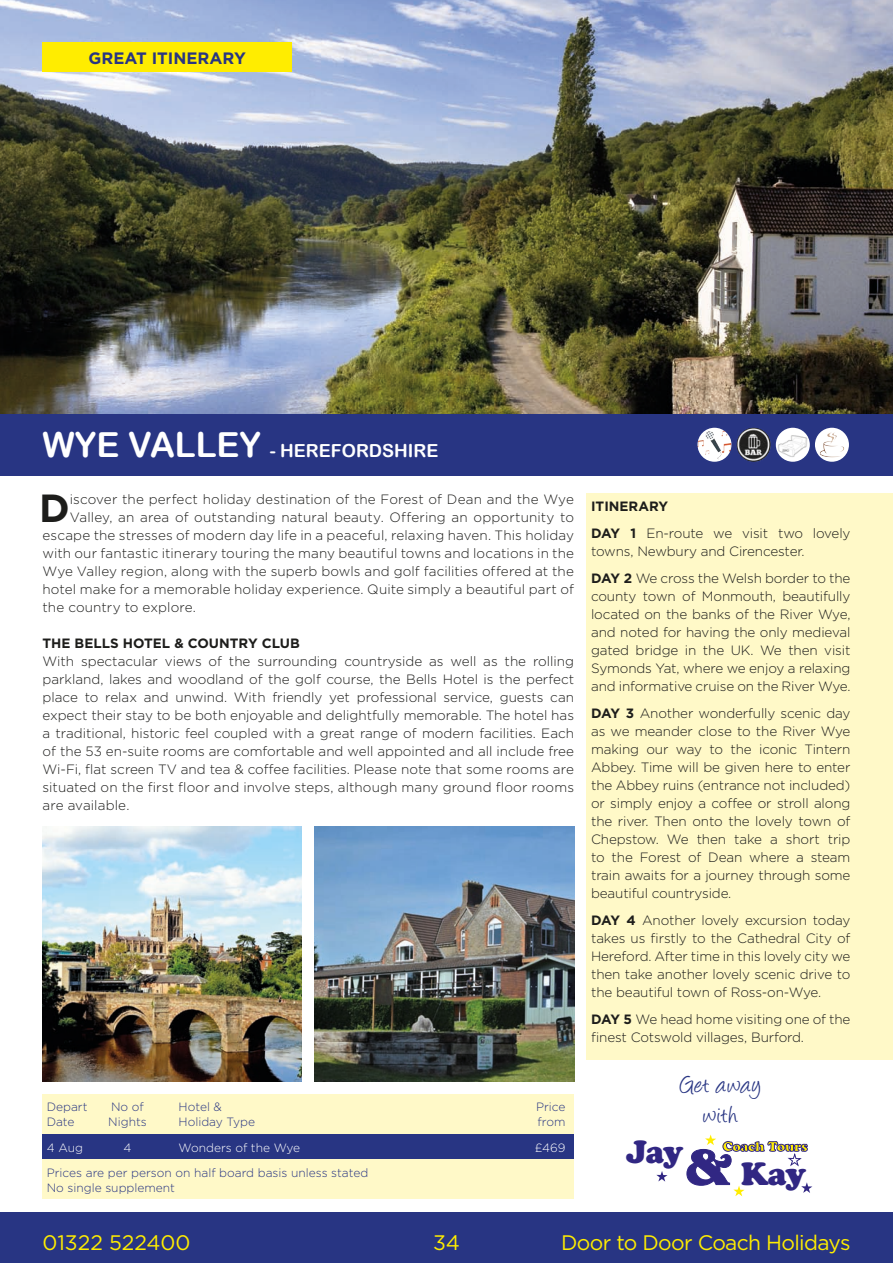
<style>
.page{position:relative;width:893px;height:1263px;background:#fff}
.page>*{position:absolute;margin:0;border:0;box-sizing:border-box;transform-origin:0 0}
.t1{font:700 39.15px "Gotham";color:#1d1d1b}
.t2{font:31.8px "Cooper Black Std";letter-spacing:-.035em;color:#312783}
.t3{font:27px "Angelina";letter-spacing:.015em;color:#283583}
.t4{font:21px "Gotham";letter-spacing:-.03em;color:#ffed00}
.t5{font:21px "Gotham";color:#ffed00}
.t6{font:18px "Arial Rounded MT Bold";color:#fff}
.t7{font:700 16.5px "Gotham";color:#283583}
.t8{font:300 13.5px/18px "Gotham";color:#1d1d1b;text-align:justify}
.t9{font:700 13.5px "Gotham";color:#1d1d1b}
.t10{font:13.5px "Cooper Black Std";letter-spacing:-.035em;color:#ffed00}
.t11{font:300 12px "Gotham";color:#283583}
.t12{font:300 12px "Gotham";color:#fff}
.s1{font-size:34.5px}
.s2{font-weight:700}
</style>
<div class="page">
<div style="left:0;top:1212px;width:893px;height:51px;background:#283583"></div>
<img style="left:0;top:0;width:893px;height:414px">
<div style="left:43px;top:1094px;width:531px;height:40px;background:#fff9c8"></div>
<div style="left:43px;top:1134px;width:531px;height:25px;background:#283583"></div>
<div style="left:43px;top:1159px;width:531px;height:40px;background:#fff9c8"></div>
<div style="left:0;top:414px;width:893px;height:62px;background:#283583"></div>
<svg style="left:697px;top:427px;width:35px;height:35px"></svg>
<img style="left:699px;top:430px;width:31px;height:30px">
<div style="left:696px;top:426px;width:37px;height:37px;border:2px solid #283583;border-radius:50%"></div>
<img style="left:736px;top:427px;width:35px;height:35px;border-radius:18px">
<div style="left:735px;top:426px;width:37px;height:37px;border:2px solid #283583;border-radius:50%"></div>
<svg style="left:775px;top:427px;width:36px;height:35px"></svg>
<img style="left:777px;top:435px;width:31px;height:22px">
<div style="left:774px;top:426px;width:37px;height:37px;border:2px solid #283583;border-radius:50%"></div>
<svg style="left:814px;top:427px;width:36px;height:35px"></svg>
<img style="left:819px;top:432px;width:25px;height:25px">
<div style="left:813px;top:426px;width:37px;height:37px;border:2px solid #283583;border-radius:50%"></div>
<img style="left:43px;top:826px;width:259px;height:255px">
<img style="left:315px;top:826px;width:259px;height:255px">
<div style="left:587px;top:493px;width:306px;height:566px;background:#fff9c8"></div>
<svg style="left:656px;top:1171px;width:11px;height:10px"></svg>
<svg style="left:687px;top:1134px;width:125px;height:62px"></svg>
<div style="left:43px;top:43px;width:249px;height:29px;background:#ffed00"></div>
<p class="t7" style="left:89px;top:47px;width:159px">GREAT ITINERARY</p>
<p class="t6" style="left:43px;top:440px;width:398px"><span class="s1">WYE VALLEY</span> - HEREFORDSHIRE</p>
<p class="t1" style="left:39px;top:482px;width:32px">D</p>
<p class="t8" style="left:70px;top:490px;width:505px">iscover the perfect holiday destination of the Forest of Dean and the Wye</p>
<p class="t8" style="left:70px;top:508px;width:506px">Valley, an area of outstanding natural beauty. Offering an opportunity to</p>
<p class="t8" style="left:43px;top:526px;width:533px">escape the stresses of modern day life in a peaceful, relaxing haven. This holiday</p>
<p class="t8" style="left:43px;top:544px;width:533px">with our fantastic itinerary touring the many beautiful towns and locations in the</p>
<p class="t8" style="left:43px;top:562px;width:533px">Wye Valley region, along with the superb bowls and golf facilities offered at the</p>
<p class="t8" style="left:43px;top:580px;width:533px">hotel make for a memorable holiday experience. Quite simply a beautiful part of</p>
<p class="t8" style="left:43px;top:598px;width:155px">the country to explore.</p>
<p class="t9" style="left:43px;top:634px;width:259px">THE BELLS HOTEL &amp; COUNTRY CLUB</p>
<p class="t8" style="left:43px;top:652px;width:533px">With spectacular views of the surrounding countryside as well as the rolling parkland, lakes and woodland of the golf course, the Bells Hotel is the perfect place to relax and unwind. With friendly yet professional service, guests can expect their stay to be both enjoyable and delightfully memorable. The hotel has a traditional, historic feel coupled with a great range of modern facilities. Each of the 53 en-suite rooms are comfortable and well appointed and all include free Wi-Fi, flat screen TV and tea &amp; coffee facilities. Please note that some rooms are situated on the first floor and involve steps, although many ground floor rooms are available.</p>
<p class="t11" style="left:47px;top:1099px;width:42px">Depart</p>
<p class="t11" style="left:111px;top:1099px;width:34px">No of</p>
<p class="t11" style="left:179px;top:1099px;width:45px">Hotel &amp;</p>
<p class="t11" style="left:536px;top:1099px;width:31px">Price</p>
<p class="t11" style="left:47px;top:1114px;width:29px">Date</p>
<p class="t11" style="left:108px;top:1114px;width:40px">Nights</p>
<p class="t11" style="left:179px;top:1114px;width:78px">Holiday Type</p>
<p class="t11" style="left:538px;top:1114px;width:29px">from</p>
<p class="t12" style="left:47px;top:1140px;width:38px">4 Aug</p>
<p class="t12" style="left:124px;top:1140px;width:9px">4</p>
<p class="t12" style="left:179px;top:1140px;width:123px">Wonders of the Wye</p>
<p class="t12" style="left:535px;top:1140px;width:32px">£469</p>
<p class="t11" style="left:47px;top:1165px;width:323px">Prices are per person on half board basis unless stated</p>
<p class="t11" style="left:47px;top:1180px;width:130px">No single supplement</p>
<p class="t9" style="left:591px;top:497px;width:79px">ITINERARY</p>
<p class="t8" style="left:591px;top:523px;width:261px"><span class="s2">DAY 1</span> En-route we visit two lovely towns, Newbury and Cirencester.</p>
<p class="t8" style="left:591px;top:568px;width:261px"><span class="s2">DAY 2</span> We cross the Welsh border to the county town of Monmouth, beautifully located on the banks of the River Wye, and noted for having the only medieval gated bridge in the UK. We then visit Symonds Yat, where we enjoy a relaxing and informative cruise on the River Wye.</p>
<p class="t8" style="left:591px;top:703px;width:261px"><span class="s2">DAY 3</span> Another wonderfully scenic day as we meander close to the River Wye making our way to the iconic Tintern Abbey. Time will be given here to enter the Abbey ruins (entrance not included) or simply enjoy a coffee or stroll along the river. Then onto the lovely town of Chepstow. We then take a short trip to the Forest of Dean where a steam train awaits for a journey through some beautiful countryside.</p>
<p class="t8" style="left:591px;top:910px;width:261px"><span class="s2">DAY 4</span> Another lovely excursion today takes us firstly to the Cathedral City of Hereford. After time in this lovely city we then take another lovely scenic drive to the beautiful town of Ross-on-Wye.</p>
<p class="t8" style="left:591px;top:1009px;width:261px"><span class="s2">DAY 5</span> We head home visiting one of the finest Cotswold villages, Burford.</p>
<p class="t3" style="left:680px;top:1073px;width:82px">Get away</p>
<p class="t3" style="left:704px;top:1103px;width:36px">with</p>
<p class="t2" style="left:626px;top:1133px;width:59px">Jay</p>
<p class="t10" style="left:723px;top:1138px;width:87px">Coach Tours</p>
<p class="t2" style="left:741px;top:1155px;width:67px">Kay</p>
<h3 class="t5" style="left:43px;top:1229px;width:150px">01322 522400</h3>
<h3 class="t4" style="left:433px;top:1229px;width:28px">34</h3>
<h3 class="t4" style="left:561px;top:1229px;width:291px">Door to Door Coach Holidays</h3>
</div>
